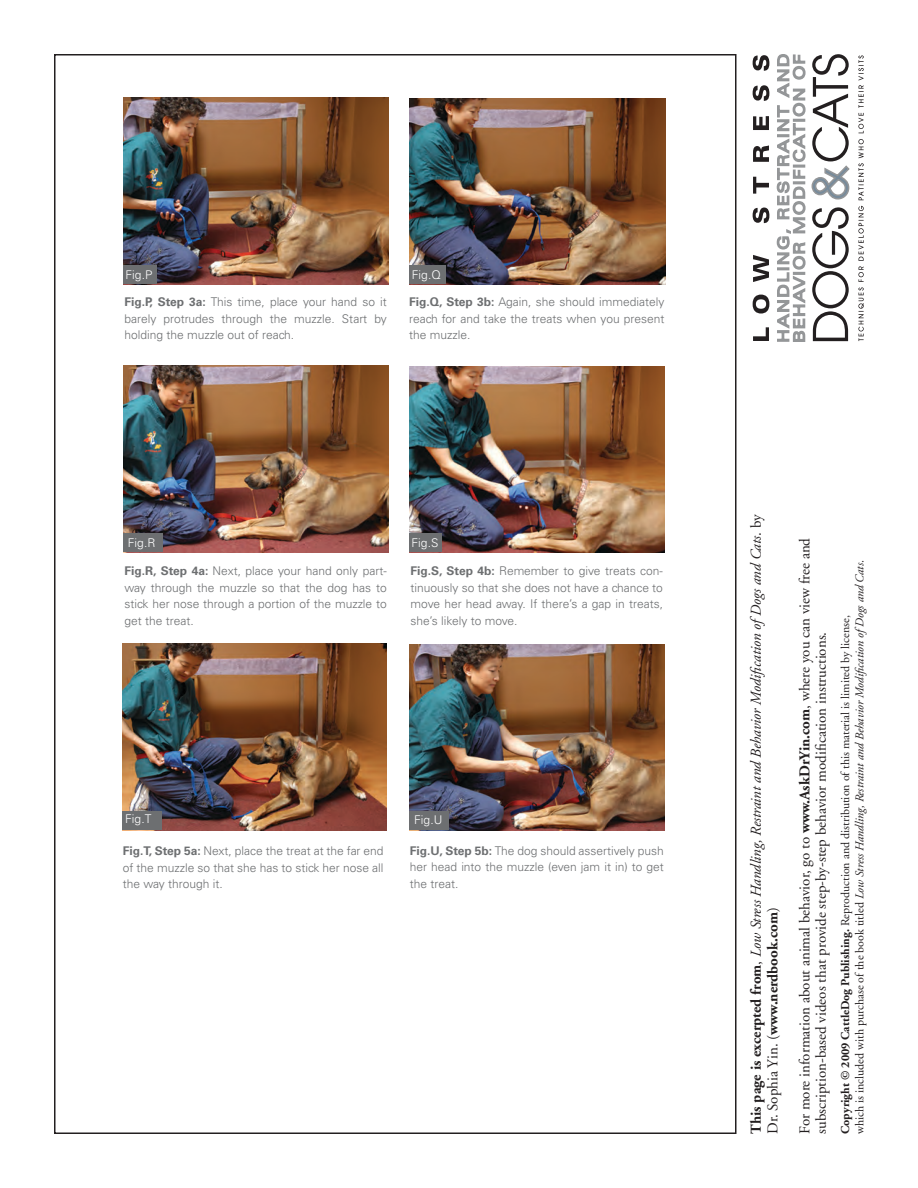
<style>
.page{position:relative;width:918px;height:1188px;background:#fff}
.page>*{position:absolute;margin:0;border:0;box-sizing:border-box;transform-origin:0 0}
.t1{font:15px/16.5px "Adobe Garamond";color:#231f20}
.t2{font:italic 15px/16.5px "Adobe Garamond";color:#231f20}
.CaptionR1{font:300 12px/16.5px "Univers";color:#6d6f71;text-align:justify}
.BT_R1noindent{font:12px/14.4px "Adobe Garamond";color:#231f20}
.CaptionR1-2{font:300 12px "Univers";color:#fff}
.s1{font-weight:700}
.s2{font-weight:700;font-style:normal}
.s3{font-style:normal}
.s4{font-style:italic}
</style>
<div class="page">
<img style="left:409px;top:98px;width:257px;height:186px">
<div style="left:409px;top:265px;width:36px;height:19px;background:#6d6f71"></div>
<img style="left:123px;top:98px;width:265px;height:186px">
<div style="left:123px;top:265px;width:33px;height:19px;background:#6d6f71"></div>
<img style="left:409px;top:366px;width:255px;height:186px">
<div style="left:409px;top:533px;width:32px;height:19px;background:#6d6f71"></div>
<img style="left:123px;top:366px;width:265px;height:186px">
<div style="left:123px;top:533px;width:39px;height:19px;background:#6d6f71"></div>
<svg style="left:753px;top:55px;width:16px;height:286px"></svg>
<svg style="left:776px;top:54px;width:74px;height:288px"></svg>
<svg style="left:858px;top:55px;width:6px;height:286px"></svg>
<img style="left:123px;top:644px;width:263px;height:186px">
<img style="left:410px;top:645px;width:255px;height:185px">
<div style="left:123px;top:811px;width:39px;height:19px;background:#6d6f71"></div>
<div style="left:410px;top:812px;width:39px;height:18px;background:#6d6f71"></div>
<p class="CaptionR1-2" style="left:126px;top:267px;width:28px">Fig.P</p>
<p class="CaptionR1-2" style="left:412px;top:267px;width:30px">Fig.Q</p>
<p class="CaptionR1" style="left:124px;top:294px;width:264px"><span class="s1">Fig.P, Step 3a:</span> This time, place your hand so it barely protrudes through the muzzle. Start by holding the muzzle out of reach.</p>
<p class="CaptionR1" style="left:409px;top:294px;width:257px"><span class="s1">Fig.Q, Step 3b:</span> Again, she should immediately reach for and take the treats when you present the muzzle.</p>
<p class="t2" style="left:748px;top:1134px;width:621px;rotate:-90deg"><span class="s2">This page is excerpted from</span><span class="s3">,</span> Low Stress Handling, Restraint and Behavior Modification ofDogs and Cats<span class="s3">. by<br>Dr. Sophia Yin. (</span><span class="s2">www.nerdbook.com</span><span class="s3">)</span></p>
<p class="CaptionR1-2" style="left:128px;top:535px;width:29px">Fig.R</p>
<p class="CaptionR1-2" style="left:412px;top:535px;width:28px">Fig.S</p>
<p class="CaptionR1" style="left:124px;top:563px;width:264px"><span class="s1">Fig.R, Step 4a:</span> Next, place your hand only part&shy;way through the muzzle so that the dog has to stick her nose through a portion of the muzzle to get the treat.</p>
<p class="CaptionR1" style="left:411px;top:563px;width:254px"><span class="s1">Fig.S, Step 4b:</span> Remember to give treats con&shy;tinuously so that she does not have a chance to move her head away. If there’s a gap in treats, she’s likely to move.</p>
<p class="BT_R1noindent" style="left:838px;top:1134px;width:576px;rotate:-90deg"><span class="s1">Copyright © 2009 CattleDog Publishing.</span> Reproduction and distribution of this material is limited by license,<br>which is included with purchase of the book titled <span class="s4">Low Stress Handling, Restraint and Behavior Modification ofDogs and Cats</span>.</p>
<p class="t1" style="left:797px;top:1134px;width:598px;rotate:-90deg">For more information about animal behavior, go to <span class="s1">www.AskDrYin.com</span>, where you can view free and subscription-based videos that provide step-by-step behavior modification instructions.</p>
<p class="CaptionR1-2" style="left:125px;top:812px;width:28px">Fig.T</p>
<p class="CaptionR1-2" style="left:414px;top:812px;width:30px">Fig.U</p>
<p class="CaptionR1" style="left:123px;top:843px;width:262px"><span class="s1">Fig.T, Step 5a:</span> Next, place the treat at the far end of the muzzle so that she has to stick her nose all the way through it.</p>
<p class="CaptionR1" style="left:410px;top:842px;width:255px"><span class="s1">Fig.U, Step 5b:</span> The dog should assertively push her head into the muzzle (even jam it in) to get the treat.</p>
</div>
